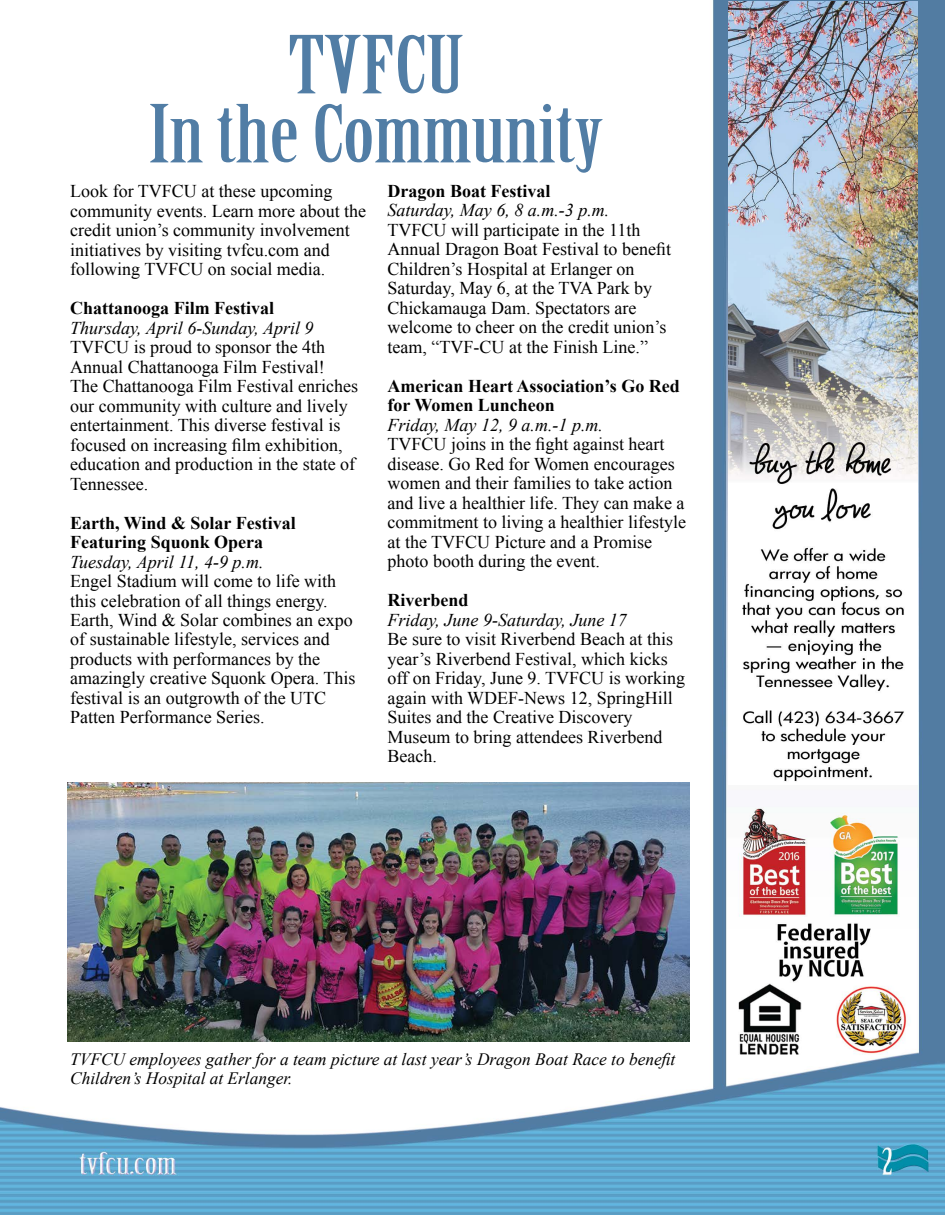
<style>
.page{position:relative;width:945px;height:1215px;background:#fff}
.page>*{position:absolute;margin:0;border:0;box-sizing:border-box;transform-origin:0 0}
.t1{font:78px/69px "Birch";color:#517da5;text-align:center;scale:1.4 1}
.t2{font:18px/19.5px "Times New Roman";color:#000}
.t3{font:700 18px/19.5px "Times New Roman";color:#000}
.t4{font:italic 18px "Times New Roman";color:#000}
.t5{font:italic 17.4px/18.9px "Times New Roman";color:#000}
</style>
<div class="page">
<img style="left:1px;top:0;width:944px;height:1215px">
<img style="left:68px;top:783px;width:622px;height:259px">
<img style="left:728px;top:1px;width:189px;height:783px">
<h1 class="t1" style="left:149px;top:34px;width:326px">TVFCU<br>In the Community</h1>
<p class="t2" style="left:70px;top:181px;width:297px">Look for TVFCU at these upcoming community events. Learn more about the credit union’s community involvement initiatives by visiting tvfcu.com and following TVFCU on social media.</p>
<p class="t3" style="left:70px;top:298px;width:205px">Chattanooga Film Festival</p>
<p class="t4" style="left:70px;top:315px;width:245px">Thursday, April 6-Sunday, April 9</p>
<p class="t2" style="left:70px;top:337px;width:289px">TVFCU is proud to sponsor the 4th Annual Chattanooga Film Festival!<br>The Chattanooga Film Festival enriches our community with culture and lively entertainment. This diverse festival is focused on increasing film exhibition, education and production in the state of Tennessee.</p>
<p class="t3" style="left:70px;top:512px;width:227px">Earth, Wind &amp; Solar Festival<br>Featuring Squonk Opera</p>
<p class="t4" style="left:70px;top:549px;width:195px">Tuesday, April 11, 4-9 p.m.</p>
<p class="t2" style="left:70px;top:571px;width:287px">Engel Stadium will come to life with this celebration of all things energy.<br>Earth, Wind &amp; Solar combines an expo of sustainable lifestyle, services and products with performances by the amazingly creative Squonk Opera. This festival is an outgrowth of the UTC Patten Performance Series.</p>
<p class="t3" style="left:388px;top:181px;width:164px">Dragon Boat Festival</p>
<p class="t4" style="left:388px;top:198px;width:223px">Saturday, May 6, 8 a.m.-3 p.m.</p>
<p class="t2" style="left:388px;top:220px;width:285px">TVFCU will participate in the 11th Annual Dragon Boat Festival to benefit Children’s Hospital at Erlanger on Saturday, May 6, at the TVA Park by Chickamauga Dam. Spectators are welcome to cheer on the credit union’s team, “TVF-CU at the Finish Line.”</p>
<p class="t3" style="left:388px;top:376px;width:294px">American Heart Association’s Go Red for Women Luncheon</p>
<p class="t4" style="left:388px;top:413px;width:217px">Friday, May 12, 9 a.m.-1 p.m.</p>
<p class="t2" style="left:388px;top:434px;width:300px">TVFCU joins in the fight against heart disease. Go Red for Women encourages women and their families to take action and live a healthier life. They can make a commitment to living a healthier lifestyle at the TVFCU Picture and a Promise photo booth during the event.</p>
<p class="t3" style="left:388px;top:590px;width:82px">Riverbend</p>
<p class="t4" style="left:388px;top:607px;width:241px">Friday, June 9-Saturday, June 17</p>
<p class="t2" style="left:388px;top:629px;width:299px">Be sure to visit Riverbend Beach at this year’s Riverbend Festival, which kicks off on Friday, June 9. TVFCU is working again with WDEF-News 12, SpringHill Suites and the Creative Discovery Museum to bring attendees Riverbend Beach.</p>
<p class="t5" style="left:70px;top:1049px;width:607px">TVFCU employees gather for a team picture at last year’s Dragon Boat Race to benefit<br>Children’s Hospital at Erlanger.</p>
</div>
